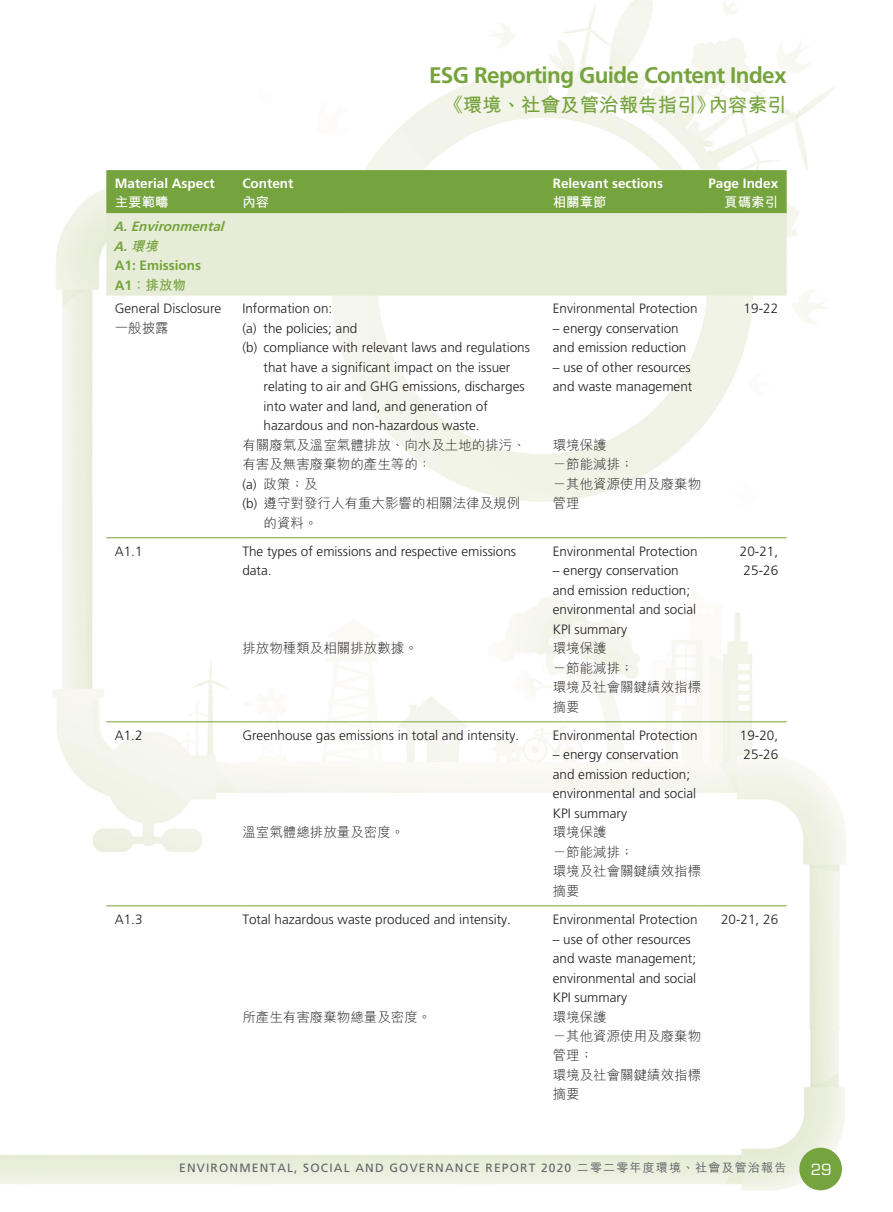
<style>
.page{position:relative;width:893px;height:1212px;background:#fff}
.page>*{position:absolute;margin:0;border:0;box-sizing:border-box;transform-origin:0 0}
.t1{font:700 22.5px "Frutiger LT Std";letter-spacing:-.03em;color:#75a33d}
.t2{font:700 19.5px "M Hei HK";color:#75a33d}
.t3{font:15px "Eurostile LT Std";color:#fff}
.t4{font:300 13.5px/19.5px "Frutiger LT Std";color:#231f20}
.t5{font:300 13.5px/19.5px "M Hei HK";color:#231f20}
.t6{font:700 13.5px "Frutiger LT Std";color:#fff}
.t7{font:italic 700 13.5px/19.5px "Frutiger LT Std";color:#75a33d}
.t8{font:700 13.5px "M Hei HK";color:#fff}
.t9{font:700 13.5px "M Hei HK";color:#75a33d}
.t10{font:12px "Frutiger LT Std";letter-spacing:.095em;color:#636366}
.s1{font-family:"M Hei HK"}
.s2{font-style:normal}
.s3{font-family:"Frutiger LT Std"}
.s4{font-family:"M Hei HK";font-weight:500}
</style>
<div class="page">
<img style="left:0;top:0;width:846px;height:1191px">
<div style="left:799px;top:1148px;width:43px;height:42px;background:#75a33d;border-radius:50%"></div>
<div style="left:106px;top:170px;width:681px;height:43px;background:#75a33d"></div>
<div style="left:106px;top:213px;width:681px;height:83px;background:#e6ecd7"></div>
<hr style="left:106px;top:537px;width:136px;height:1px;background:#75a33d">
<hr style="left:242px;top:537px;width:311px;height:1px;background:#75a33d">
<hr style="left:553px;top:537px;width:149px;height:1px;background:#75a33d">
<hr style="left:702px;top:537px;width:85px;height:1px;background:#75a33d">
<hr style="left:106px;top:721px;width:136px;height:1px;background:#75a33d">
<hr style="left:242px;top:721px;width:311px;height:1px;background:#75a33d">
<hr style="left:553px;top:721px;width:149px;height:1px;background:#75a33d">
<hr style="left:702px;top:721px;width:85px;height:1px;background:#75a33d">
<hr style="left:106px;top:905px;width:136px;height:1px;background:#75a33d">
<hr style="left:242px;top:905px;width:311px;height:1px;background:#75a33d">
<hr style="left:553px;top:905px;width:149px;height:1px;background:#75a33d">
<hr style="left:702px;top:905px;width:85px;height:1px;background:#75a33d">
<h1 class="t1" style="left:429px;top:62px;width:359px">ESG Reporting Guide Content Index</h1>
<h2 class="t2" style="left:444px;top:90px;width:344px">《環境、社會及管治報告指引》內容索引</h2>
<p class="t6" style="left:115px;top:175px;width:101px">Material Aspect</p>
<p class="t6" style="left:242px;top:175px;width:53px">Content</p>
<p class="t6" style="left:553px;top:175px;width:112px">Relevant sections</p>
<p class="t6" style="left:708px;top:175px;width:71px">Page Index</p>
<p class="t8" style="left:115px;top:193px;width:55px">主要範疇</p>
<p class="t8" style="left:242px;top:193px;width:28px">內容</p>
<p class="t8" style="left:553px;top:193px;width:55px">相關章節</p>
<p class="t8" style="left:724px;top:193px;width:56px">頁碼索引</p>
<p class="t7" style="left:113px;top:217px;width:116px">A.Environmental<br>A.<span class="s1">環境<br></span><span class="s2">A1: Emissions</span></p>
<p class="t9" style="left:115px;top:275px;width:73px"><span class="s3">A1</span>：排放物</p>
<p class="t4" style="left:115px;top:299px;width:108px">General Disclosure</p>
<p class="t5" style="left:115px;top:318px;width:55px">一般披露</p>
<p class="t4" style="left:242px;top:299px;width:92px">Information on:</p>
<p class="t4" style="left:242px;top:319px;width:117px">(a) the policies; and</p>
<p class="t4" style="left:242px;top:338px;width:289px">(b) compliance with relevant laws and regulations</p>
<p class="t4" style="left:264px;top:358px;width:248px">that have a significant impact on the issuer</p>
<p class="t4" style="left:264px;top:377px;width:263px">relating to air and GHG emissions, discharges</p>
<p class="t4" style="left:264px;top:397px;width:226px">into water and land, and generation of</p>
<p class="t4" style="left:264px;top:416px;width:218px">hazardous and non-hazardous waste.</p>
<p class="t4" style="left:553px;top:299px;width:146px">Environmental Protection</p>
<p class="t4" style="left:553px;top:319px;width:135px">– energy conservation and emission reduction</p>
<p class="t4" style="left:553px;top:358px;width:141px">– use of other resources and waste management</p>
<p class="t4" style="left:744px;top:299px;width:36px">19-22</p>
<p class="t5" style="left:242px;top:435px;width:285px">有關廢氣及溫室氣體排放、向水及土地的排污、</p>
<p class="t5" style="left:242px;top:454px;width:190px">有害及無害廢棄物的產生等的：</p>
<p class="t5" style="left:242px;top:474px;width:77px"><span class="s3">(a)</span> 政策；及</p>
<p class="t5" style="left:242px;top:493px;width:279px"><span class="s3">(b)</span> 遵守對發行人有重大影響的相關法律及規例</p>
<p class="t5" style="left:264px;top:513px;width:55px">的資料。</p>
<p class="t5" style="left:553px;top:435px;width:150px">環境保護<br>－節能減排；<br>－其他資源使用及廢棄物管理</p>
<p class="t4" style="left:115px;top:542px;width:29px">A1.1</p>
<p class="t4" style="left:242px;top:542px;width:275px">The types of emissions and respective emissions data.</p>
<p class="t4" style="left:553px;top:542px;width:146px">Environmental Protection</p>
<p class="t4" style="left:553px;top:561px;width:145px">– energy conservation and emission reduction; environmental and social<br>KPI summary</p>
<p class="t5" style="left:242px;top:638px;width:177px">排放物種類及相關排放數據。</p>
<p class="t5" style="left:553px;top:638px;width:150px">環境保護<br>－節能減排；<br>環境及社會關鍵績效指標摘要</p>
<p class="t4" style="left:115px;top:726px;width:29px">A1.2</p>
<p class="t4" style="left:242px;top:726px;width:278px">Greenhouse gas emissions in total and intensity.</p>
<p class="t4" style="left:553px;top:726px;width:146px">Environmental Protection</p>
<p class="t4" style="left:553px;top:745px;width:145px">– energy conservation and emission reduction; environmental and social<br>KPI summary</p>
<p class="t5" style="left:242px;top:822px;width:163px">溫室氣體總排放量及密度。</p>
<p class="t5" style="left:553px;top:822px;width:150px">環境保護<br>－節能減排；<br>環境及社會關鍵績效指標摘要</p>
<p class="t4" style="left:115px;top:910px;width:29px">A1.3</p>
<p class="t4" style="left:242px;top:910px;width:270px">Total hazardous waste produced and intensity.</p>
<p class="t4" style="left:553px;top:910px;width:146px">Environmental Protection</p>
<p class="t4" style="left:553px;top:929px;width:145px">– use of other resources and waste management; environmental and social<br>KPI summary</p>
<p class="t5" style="left:242px;top:1006px;width:190px">所產生有害廢棄物總量及密度。</p>
<p class="t5" style="left:553px;top:1006px;width:150px">環境保護<br>－其他資源使用及廢棄物管理；<br>環境及社會關鍵績效指標摘要</p>
<p class="t4" style="left:740px;top:542px;width:40px">20-21,<br>25-26</p>
<p class="t4" style="left:740px;top:726px;width:40px">19-20,<br>25-26</p>
<p class="t4" style="left:721px;top:910px;width:59px">20-21, 26</p>
<p class="t10" style="left:179px;top:1160px;width:609px">ENVIRONMENTAL, SOCIAL AND GOVERNANCE REPORT 2020 <span class="s4">二零二零年度環境、社會及管治報告</span></p>
<p class="t3" style="left:811px;top:1160px;width:22px">29</p>
</div>
